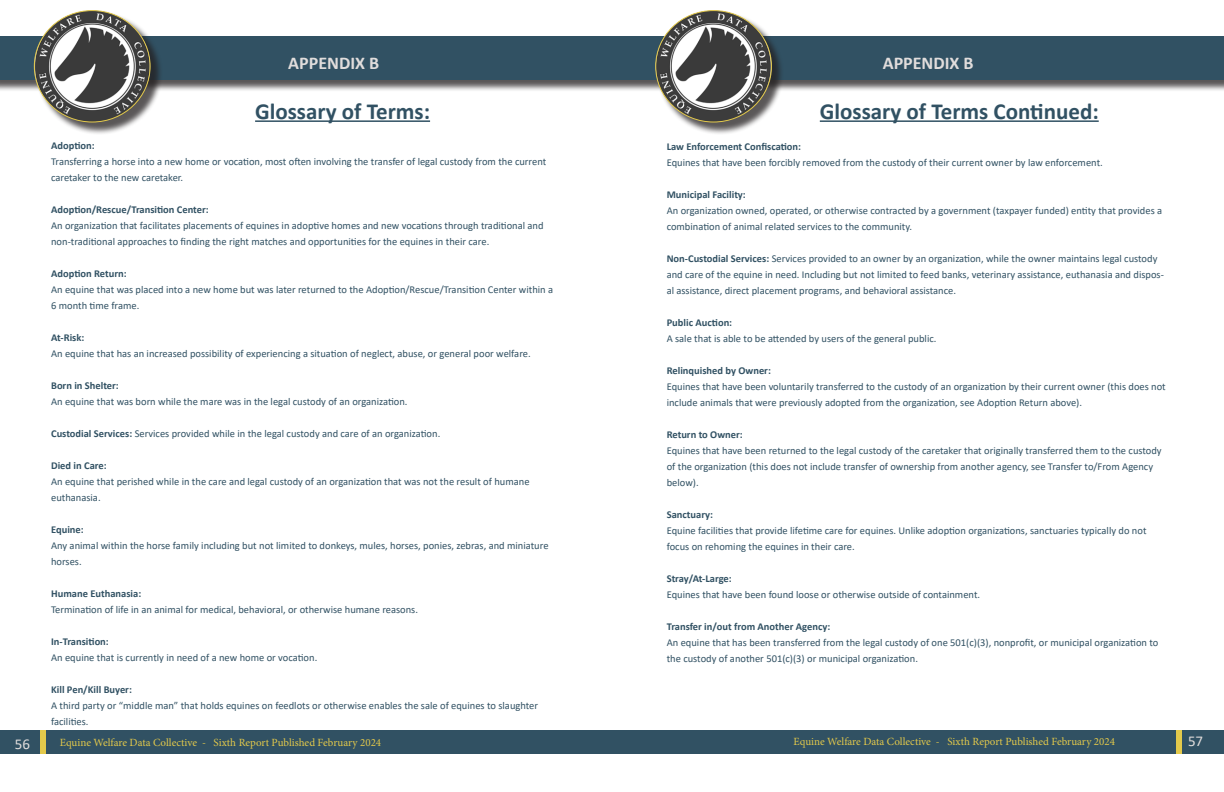
<style>
.page{position:relative;width:1224px;height:792px;background:#fff}
.page>*{position:absolute;margin:0;border:0;box-sizing:border-box;transform-origin:0 0}
.t1{font:700 23px "Calibri";color:#315163}
.Paragraph_Style_5{font:700 18px "Calibri";color:#e1dddc}
.t2{font:15px "Calibri";color:#e1dddc}
.t3{font:11px "Minion Pro";color:#e3c94b}
.t4{font:10.5px/16px "Calibri";color:#315163}
.t5{font:700 10.5px "Calibri";color:#315163}
.s1{font-weight:700}
</style>
<div class="page">
<div style="left:0;top:37px;width:1224px;height:55px;background:#231f20;opacity:.75"></div>
<div style="left:0;top:36px;width:1224px;height:43px;background:#315163"></div>
<div style="left:35px;top:12px;width:128px;height:123px;background:#231f20;opacity:.75"></div>
<img style="left:34px;top:11px;width:116px;height:111px">
<div style="left:657px;top:12px;width:127px;height:123px;background:#231f20;opacity:.75"></div>
<img style="left:656px;top:11px;width:115px;height:111px">
<hr style="left:255px;top:120px;width:175px;height:2px;background:#315163">
<hr style="left:820px;top:120px;width:279px;height:2px;background:#315163">
<div style="left:0;top:731px;width:1224px;height:23px;background:#315163"></div>
<div style="left:40px;top:731px;width:6px;height:23px;background:#e3c94b"></div>
<div style="left:1176px;top:731px;width:6px;height:23px;background:#e3c94b"></div>
<p class="Paragraph_Style_5" style="left:288px;top:50px;width:92px">APPENDIX B</p>
<p class="Paragraph_Style_5" style="left:883px;top:50px;width:92px">APPENDIX B</p>
<p class="t1" style="left:255px;top:95px;width:176px">Glossary of Terms:</p>
<p class="t1" style="left:820px;top:95px;width:280px">Glossary of Terms Continued:</p>
<p class="t5" style="left:51px;top:138px;width:45px">Adoption:</p>
<p class="t4" style="left:51px;top:154px;width:497px">Transferring a horse into a new home or vocation, most often involving the transfer of legal custody from the current caretaker to the new caretaker.</p>
<p class="t5" style="left:51px;top:202px;width:159px">Adoption/Rescue/Transition Center:</p>
<p class="t4" style="left:51px;top:218px;width:494px">An organization that facilitates placements of equines in adoptive homes and new vocations through traditional and non-traditional approaches to finding the right matches and opportunities for the equines in their care.</p>
<p class="t5" style="left:51px;top:266px;width:77px">Adoption Return:</p>
<p class="t4" style="left:51px;top:282px;width:504px">An equine that was placed into a new home but was later returned to the Adoption/Rescue/Transition Center within a<br>6 month time frame.</p>
<p class="t5" style="left:51px;top:330px;width:35px">At-Risk:</p>
<p class="t4" style="left:51px;top:346px;width:481px">An equine that has an increased possibility of experiencing a situation of neglect, abuse, or general poor welfare.</p>
<p class="t5" style="left:51px;top:378px;width:69px">Born in Shelter:</p>
<p class="t4" style="left:51px;top:394px;width:358px">An equine that was born while the mare was in the legal custody of an organization.</p>
<p class="t4" style="left:51px;top:426px;width:391px"><span class="s1">Custodial Services:</span> Services provided while in the legal custody and care of an organization.</p>
<p class="t5" style="left:51px;top:458px;width:57px">Died in Care:</p>
<p class="t4" style="left:51px;top:474px;width:480px">An equine that perished while in the care and legal custody of an organization that was not the result of humane euthanasia.</p>
<p class="t5" style="left:51px;top:522px;width:34px">Equine:</p>
<p class="t4" style="left:51px;top:538px;width:499px">Any animal within the horse family including but not limited to donkeys, mules, horses, ponies, zebras, and miniature horses.</p>
<p class="t5" style="left:51px;top:586px;width:92px">Humane Euthanasia:</p>
<p class="t4" style="left:51px;top:602px;width:368px">Termination of life in an animal for medical, behavioral, or otherwise humane reasons.</p>
<p class="t5" style="left:51px;top:634px;width:59px">In-Transition:</p>
<p class="t4" style="left:51px;top:650px;width:268px">An equine that is currently in need of a new home or vocation.</p>
<p class="t5" style="left:51px;top:682px;width:82px">Kill Pen/Kill Buyer:</p>
<p class="t4" style="left:51px;top:698px;width:489px">A third party or “middle man” that holds equines on feedlots or otherwise enables the sale of equines to slaughter facilities.</p>
<p class="t5" style="left:667px;top:139px;width:136px">Law Enforcement Confiscation:</p>
<p class="t4" style="left:667px;top:155px;width:438px">Equines that have been forcibly removed from the custody of their current owner by law enforcement.</p>
<p class="t5" style="left:667px;top:187px;width:81px">Municipal Facility:</p>
<p class="t4" style="left:667px;top:203px;width:497px">An organization owned, operated, or otherwise contracted by a government (taxpayer funded) entity that provides a combination of animal related services to the community.</p>
<p class="t4" style="left:667px;top:251px;width:499px"><span class="s1">Non-Custodial Services:</span> Services provided to an owner by an organization, while the owner maintains legal custody and care of the equine in need. Including but not limited to feed banks, veterinary assistance, euthanasia and dispos&shy;al assistance, direct placement programs, and behavioral assistance.</p>
<p class="t5" style="left:667px;top:316px;width:67px">Public Auction:</p>
<p class="t4" style="left:667px;top:331px;width:271px">A sale that is able to be attended by users of the general public.</p>
<p class="t5" style="left:667px;top:364px;width:106px">Relinquished by Owner:</p>
<p class="t4" style="left:667px;top:379px;width:501px">Equines that have been voluntarily transferred to the custody of an organization by their current owner (this does not include animals that were previously adopted from the organization, see Adoption Return above).</p>
<p class="t5" style="left:667px;top:428px;width:78px">Return to Owner:</p>
<p class="t4" style="left:667px;top:443px;width:497px">Equines that have been returned to the legal custody of the caretaker that originally transferred them to the custody of the organization (this does not include transfer of ownership from another agency, see Transfer to/From Agency below).</p>
<p class="t5" style="left:667px;top:508px;width:48px">Sanctuary:</p>
<p class="t4" style="left:667px;top:523px;width:481px">Equine facilities that provide lifetime care for equines. Unlike adoption organizations, sanctuaries typically do not focus on rehoming the equines in their care.</p>
<p class="t5" style="left:667px;top:572px;width:67px">Stray/At-Large:</p>
<p class="t4" style="left:667px;top:587px;width:315px">Equines that have been found loose or otherwise outside of containment.</p>
<p class="t5" style="left:667px;top:620px;width:165px">Transfer in/out from Another Agency:</p>
<p class="t4" style="left:667px;top:635px;width:493px">An equine that has been transferred from the legal custody of one 501(c)(3), nonprofit, or municipal organization to the custody of another 501(c)(3) or municipal organization.</p>
<h3 class="t2" style="left:15px;top:733px;width:17px">56</h3>
<p class="t3" style="left:60px;top:735px;width:323px">Equine Welfare Data Collective - Sixth Report Published February 2024</p>
<p class="t3" style="left:794px;top:734px;width:323px">Equine Welfare Data Collective - Sixth Report Published February 2024</p>
<h3 class="t2" style="left:1188px;top:731px;width:17px">57</h3>
</div>
